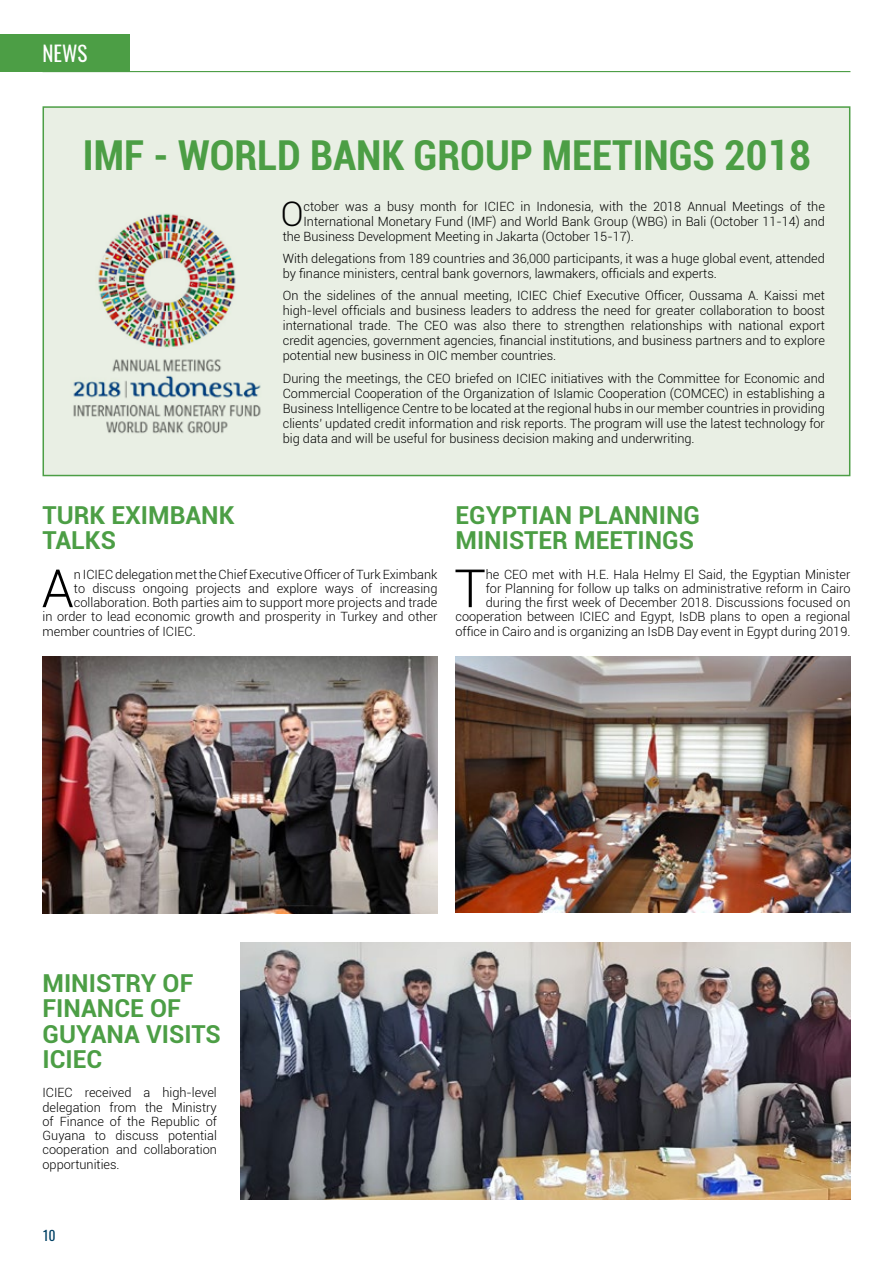
<style>
.page{position:relative;width:893px;height:1263px;background:#fff}
.page>*{position:absolute;margin:0;border:0;box-sizing:border-box;transform-origin:0 0}
.t1{font:300 52.8px "Roboto";color:#000}
.t2{font:700 condensed 41.25px "Roboto";color:#4c9e45}
.t3{font:300 33.9px "Roboto";color:#000}
.t4{font:700 24.75px/25.5px "Roboto";color:#4c9e45}
.t5{font:21px "Oswald";color:#fff}
.t6{font:13.5px "Oswald";color:#004165}
.t7{font:300 12.75px/15px "Roboto";color:#000;text-align:justify}
</style>
<div class="page">
<div style="left:43px;top:106px;width:807px;height:370px;background:#e9efe4;border:2px solid #4c9e45"></div>
<img style="left:73px;top:213px;width:188px;height:221px">
<img style="left:240px;top:942px;width:610px;height:257px">
<img style="left:43px;top:657px;width:394px;height:256px">
<img style="left:455px;top:657px;width:395px;height:256px">
<hr style="left:43px;top:71px;width:807px;height:1px;background:#4c9e45">
<div style="left:0;top:34px;width:130px;height:38px;background:#4c9e45"></div>
<h3 class="t5" style="left:43px;top:35px;width:46px">NEWS</h3>
<h2 class="t2" style="left:83px;top:127px;width:729px">IMF - WORLD BANK GROUP MEETINGS 2018</h2>
<h3 class="t3" style="left:281px;top:190px;width:24px">O</h3>
<p class="t7" style="left:303px;top:199px;width:523px">ctober was a busy month for ICIEC in Indonesia, with the 2018 Annual Meetings of the</p>
<p class="t7" style="left:303px;top:214px;width:523px">International Monetary Fund (IMF) and World Bank Group (WBG) in Bali (October 11-14) and</p>
<p class="t7" style="left:283px;top:229px;width:353px">the Business Development Meeting in Jakarta (October 15-17).</p>
<p class="t7" style="left:283px;top:251px;width:544px">With delegations from 189 countries and 36,000 participants, it was a huge global event, attended by finance ministers, central bank governors, lawmakers, officials and experts.</p>
<p class="t7" style="left:283px;top:288px;width:544px">On the sidelines of the annual meeting, ICIEC Chief Executive Officer, Oussama A. Kaissi met high-level officials and business leaders to address the need for greater collaboration to boost international trade. The CEO was also there to strengthen relationships with national export credit agencies, government agencies, financial institutions, and business partners and to explore potential new business in OIC member countries.</p>
<p class="t7" style="left:283px;top:370px;width:544px">During the meetings, the CEO briefed on ICIEC initiatives with the Committee for Economic and Commercial Cooperation of the Organization of Islamic Cooperation (COMCEC) in establishing a Business Intelligence Centre to be located at the regional hubs in our member countries in providing clients’ updated credit information and risk reports. The program will use the latest technology for big data and will be useful for business decision making and underwriting.</p>
<h3 class="t4" style="left:43px;top:501px;width:193px">TURK EXIMBANK<br>TALKS</h3>
<h1 class="t1" style="left:42px;top:552px;width:34px">A</h1>
<p class="t7" style="left:74px;top:566px;width:365px">n ICIEC delegation met the Chief Executive Officer of Turk Eximbank</p>
<p class="t7" style="left:74px;top:580px;width:365px">to discuss ongoing projects and explore ways of increasing</p>
<p class="t7" style="left:74px;top:595px;width:365px">collaboration. Both parties aim to support more projects and trade</p>
<p class="t7" style="left:43px;top:609px;width:396px">in order to lead economic growth and prosperity in Turkey and other</p>
<p class="t7" style="left:43px;top:623px;width:155px">member countries of ICIEC.</p>
<h3 class="t4" style="left:455px;top:501px;width:246px">EGYPTIAN PLANNING<br>MINISTER MEETINGS</h3>
<h1 class="t1" style="left:454px;top:552px;width:33px">T</h1>
<p class="t7" style="left:455px;top:567px;width:396px;line-height:14.2px;text-align:right">he CEO met with H.E. Hala Helmy El Said, the Egyptian Minister<br>for Planning for follow up talks on administrative reform in Cairo during the first week of December 2018. Discussions focused on cooperation between ICIEC and Egypt, IsDB plans to open a regional office in Cairo and is organizing an IsDB Day event in Egypt during 2019.</p>
<h3 class="t4" style="left:43px;top:969px;width:180px">MINISTRY OF<br>FINANCE OF<br>GUYANA VISITS<br>ICIEC</h3>
<p class="t7" style="left:43px;top:1085px;width:176px;line-height:14.2px">ICIEC received a high-level delegation from the Ministry of Finance of the Republic of Guyana to discuss potential cooperation and collaboration opportunities.</p>
<p class="t6" style="left:43px;top:1223px;width:14px">10</p>
</div>
